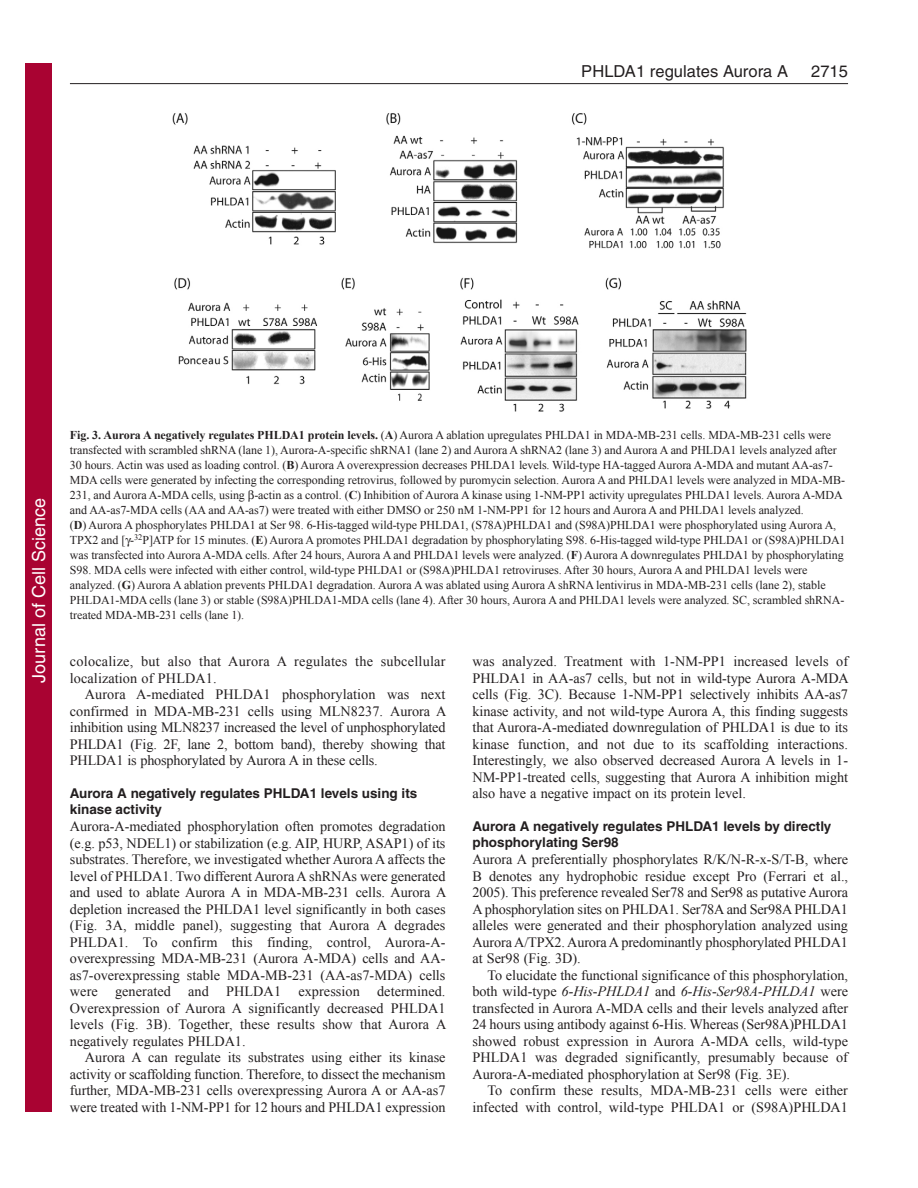
<style>
.page{position:relative;width:918px;height:1188px;background:#fff}
.page>*{position:absolute;margin:0;border:0;box-sizing:border-box;transform-origin:0 0}
.t1{font:18px "Helvetica";color:#fff}
.t2{font:16.5px "Helvetica";letter-spacing:.005em;color:#231f20}
.t3{font:14.25px/16.5px "Times New Roman";letter-spacing:-.005em;color:#231f20;text-align:justify}
.t4{font:14.25px/16.5px "Times New Roman";letter-spacing:.015em;color:#231f20}
.t5{font:700 13.5px/16.5px "Helvetica";color:#231f20}
.t6{font:12px/15px "Times New Roman";letter-spacing:-.005em;color:#231f20}
.s1{font-weight:700}
.s2{font-style:italic}
</style>
<div class="page">
<hr style="left:70px;top:83px;width:778px;height:1px;background:#231f20">
<img style="left:172px;top:113px;width:575px;height:299px">
<div style="left:26px;top:64px;width:26px;height:1048px;background:#a90332"></div>
<p class="t2" style="left:581px;top:65px;width:208px">PHLDA1 regulates Aurora A</p>
<p class="t2" style="left:811px;top:65px;width:38px">2715</p>
<p class="t1" style="left:28px;top:683px;width:186px;rotate:-90deg">Journal of Cell Science</p>
<p class="t6" style="left:70px;top:428px;width:777px"><span class="s1">Fig. 3. Aurora A negatively regulates PHLDA1 protein levels.</span> (<span class="s1">A</span>) Aurora A ablation upregulates PHLDA1 in MDA-MB-231 cells. MDA-MB-231 cells were transfected with scrambled shRNA (lane 1), Aurora-A-specific shRNA1 (lane 2) and Aurora A shRNA2 (lane 3) and Aurora A and PHLDA1 levels analyzed after 30 hours. Actin was used as loading control. (<span class="s1">B</span>) Aurora A overexpression decreases PHLDA1 levels. Wild-type HA-tagged Aurora A-MDA and mutant AA-as7- MDA cells were generated by infecting the corresponding retrovirus, followed by puromycin selection. Aurora A and PHLDA1 levels were analyzed in MDA-MB-231, and Aurora A-MDA cells, using -actin as a control. (<span class="s1">C</span>) Inhibition of Aurora A kinase using 1-NM-PP1 activity upregulates PHLDA1 levels. Aurora A-MDA and AA-as7-MDA cells (AA and AA-as7) were treated with either DMSO or 250 nM 1-NM-PP1 for 12 hours and Aurora A and PHLDA1 levels analyzed.<br>(<span class="s1">D</span>) Aurora A phosphorylates PHLDA1 at Ser 98. 6-His-tagged wild-type PHLDA1, (S78A)PHLDA1 and (S98A)PHLDA1 were phosphorylated using Aurora A, TPX2 and [ -<sup>32</sup>P]ATP for 15 minutes. (<span class="s1">E</span>) Aurora A promotes PHLDA1 degradation by phosphorylating S98. 6-His-tagged wild-type PHLDA1 or (S98A)PHLDA1 was transfected into Aurora A-MDA cells. After 24 hours, Aurora A and PHLDA1 levels were analyzed. (<span class="s1">F</span>) Aurora A downregulates PHLDA1 by phosphorylating S98. MDA cells were infected with either control, wild-type PHLDA1 or (S98A)PHLDA1 retroviruses. After 30 hours, Aurora A and PHLDA1 levels were analyzed. (<span class="s1">G</span>) Aurora A ablation prevents PHLDA1 degradation. Aurora A was ablated using Aurora A shRNA lentivirus in MDA-MB-231 cells (lane 2), stable PHLDA1-MDA cells (lane 3) or stable (S98A)PHLDA1-MDA cells (lane 4). After 30 hours, Aurora A and PHLDA1 levels were analyzed. SC, scrambled shRNA&shy;treated MDA-MB-231 cells (lane 1).</p>
<p class="t4" style="left:70px;top:653px;width:377px">colocalize, but also that Aurora A regulates the subcellular localization of PHLDA1.</p>
<p class="t3" style="left:70px;top:686px;width:378px;text-indent:15px">Aurora A-mediated PHLDA1 phosphorylation was next confirmed in MDA-MB-231 cells using MLN8237. Aurora A inhibition using MLN8237 increased the level of unphosphorylated PHLDA1 (Fig. 2F, lane 2, bottom band), thereby showing that PHLDA1 is phosphorylated by Aurora A in these cells.</p>
<p class="t5" style="left:70px;top:786px;width:349px">Aurora A negatively regulates PHLDA1 levels using its kinase activity</p>
<p class="t3" style="left:70px;top:818px;width:378px">Aurora-A-mediated phosphorylation often promotes degradation (e.g. p53, NDEL1) or stabilization (e.g. AIP, HURP, ASAP1) of its substrates. Therefore, we investigated whether Aurora A affects the level of PHLDA1. Two different Aurora A shRNAs were generated and used to ablate Aurora A in MDA-MB-231 cells. Aurora A depletion increased the PHLDA1 level significantly in both cases (Fig. 3A, middle panel), suggesting that Aurora A degrades PHLDA1. To confirm this finding, control, Aurora-A&shy;overexpressing MDA-MB-231 (Aurora A-MDA) cells and AA&shy;as7-overexpressing stable MDA-MB-231 (AA-as7-MDA) cells were generated and PHLDA1 expression determined.<br>Overexpression of Aurora A significantly decreased PHLDA1 levels (Fig. 3B). Together, these results show that Aurora A negatively regulates PHLDA1.</p>
<p class="t3" style="left:70px;top:1049px;width:377px;text-indent:15px">Aurora A can regulate its substrates using either its kinase activity or scaffolding function. Therefore, to dissect the mechanism further, MDA-MB-231 cells overexpressing Aurora A or AA-as7 were treated with 1-NM-PP1 for 12 hours and PHLDA1 expression</p>
<p class="t3" style="left:473px;top:653px;width:378px">was analyzed. Treatment with 1-NM-PP1 increased levels of PHLDA1 in AA-as7 cells, but not in wild-type Aurora A-MDA cells (Fig. 3C). Because 1-NM-PP1 selectively inhibits AA-as7 kinase activity, and not wild-type Aurora A, this finding suggests that Aurora-A-mediated downregulation of PHLDA1 is due to its kinase function, and not due to its scaffolding interactions.<br>Interestingly, we also observed decreased Aurora A levels in 1- NM-PP1-treated cells, suggesting that Aurora A inhibition might also have a negative impact on its protein level.</p>
<p class="t5" style="left:473px;top:819px;width:360px">Aurora A negatively regulates PHLDA1 levels by directly phosphorylating Ser98</p>
<p class="t3" style="left:473px;top:851px;width:377px">Aurora A preferentially phosphorylates R/K/N-R-x-S/T-B, where B denotes any hydrophobic residue except Pro (Ferrari et al., 2005). This preference revealed Ser78 and Ser98 as putative Aurora A phosphorylation sites on PHLDA1. Ser78A and Ser98A PHLDA1 alleles were generated and their phosphorylation analyzed using Aurora A/TPX2. Aurora A predominantly phosphorylated PHLDA1 at Ser98 (Fig. 3D).</p>
<p class="t3" style="left:472px;top:966px;width:377px;text-indent:15px">To elucidate the functional significance of this phosphorylation, both wild-type <span class="s2">6-His</span>-<span class="s2">PHLDA1</span> and <span class="s2">6-His</span>-<span class="s2">Ser98A-PHLDA1</span> were transfected in Aurora A-MDA cells and their levels analyzed after 24 hours using antibody against 6-His. Whereas (Ser98A)PHLDA1 showed robust expression in Aurora A-MDA cells, wild-type PHLDA1 was degraded significantly, presumably because of Aurora-A-mediated phosphorylation at Ser98 (Fig. 3E).</p>
<p class="t3" style="left:472px;top:1082px;width:377px;text-align:right">To confirm these results, MDA-MB-231 cells were either infected with control, wild-type PHLDA1 or (S98A)PHLDA1</p>
</div>
